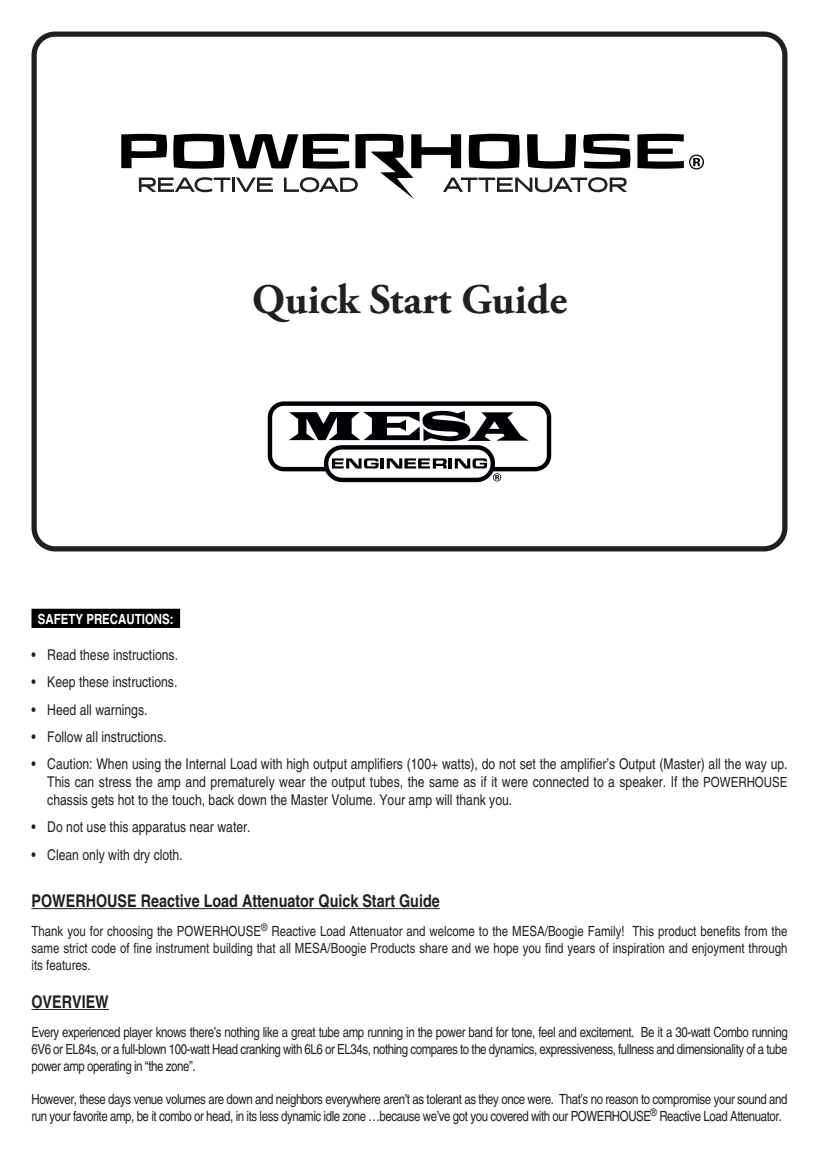
<style>
.page{position:relative;width:819px;height:1166px;background:#fff}
.page>*{position:absolute;margin:0;border:0;box-sizing:border-box;transform-origin:0 0}
.t1{font:700 42px "Adobe Garamond Pro";color:#231f20}
.t2{font:700 condensed 17.5px "Helvetica";color:#231f20}
.t3{font:condensed 14.88px/17.8px "Helvetica";color:#231f20;text-align:justify}
.t4{font:condensed 14px/16.8px "Helvetica";letter-spacing:-.03em;color:#231f20;text-align:justify}
.t5{font:700 condensed 14px "Helvetica";color:#fff}
.s1{font-size:14px}
</style>
<div class="page">
<div style="left:32px;top:608px;width:148px;height:20px;background:#000"></div>
<hr style="left:32px;top:908px;width:408px;height:1px;background:#231f20">
<hr style="left:32px;top:1009px;width:77px;height:1px;background:#231f20">
<div style="left:32px;top:32px;width:756px;height:519px;border:5px solid #231f20;border-radius:21px"></div>
<svg style="left:637px;top:134px;width:67px;height:35px"></svg>
<svg style="left:121px;top:133px;width:509px;height:66px"></svg>
<svg style="left:268px;top:401px;width:283px;height:81px"></svg>
<h1 class="t1" style="left:252px;top:275px;width:316px">Quick Start Guide</h1>
<p class="t5" style="left:38px;top:610px;width:137px">SAFETY PRECAUTIONS:</p>
<p class="t3" style="left:32px;top:646px;width:148px">• Read these instructions.</p>
<p class="t3" style="left:32px;top:673px;width:147px">• Keep these instructions.</p>
<p class="t3" style="left:32px;top:700px;width:118px">• Heed all warnings.</p>
<p class="t3" style="left:32px;top:727px;width:137px">• Follow all instructions.</p>
<p class="t3" style="left:47px;top:755px;width:742px;text-indent:-16px">• Caution: When using the Internal Load with high output amplifiers (100+ watts), do not set the amplifier’s Output (Master) all the way up.<br>This can stress the amp and prematurely wear the output tubes, the same as if it were connected to a speaker. If the <span class="s1">POWERHOUSE </span>chassis gets hot to the touch, back down the Master Volume. Your amp will thank you.</p>
<p class="t3" style="left:32px;top:818px;width:221px">• Do not use this apparatus near water.</p>
<p class="t3" style="left:32px;top:845px;width:153px">• Clean only with dry cloth.</p>
<p class="t2" style="left:32px;top:890px;width:410px">POWERHOUSE Reactive Load Attenuator Quick Start Guide</p>
<p class="t4" style="left:32px;top:923px;width:758px">Thank you for choosing the POWERHOUSE<sup>®</sup> Reactive Load Attenuator and welcome to the MESA/Boogie Family! This product benefits from the same strict code of fine instrument building that all MESA/Boogie Products share and we hope you find years of inspiration and enjoyment through its features.</p>
<p class="t2" style="left:32px;top:990px;width:79px">OVERVIEW</p>
<p class="t4" style="left:32px;top:1023px;width:758px">Every experienced player knows there’s nothing like a great tube amp running in the power band for tone, feel and excitement. Be it a 30-watt Combo running 6V6 or EL84s, or a full-blown 100-watt Head cranking with 6L6 or EL34s, nothing compares to the dynamics, expressiveness, fullness and dimensionality of a tube power amp operating in “the zone”.</p>
<p class="t4" style="left:32px;top:1091px;width:758px">However, these days venue volumes are down and neighbors everywhere aren’t as tolerant as they once were. That’s no reason to compromise your sound and run your favorite amp, be it combo or head, in its less dynamic idle zone …because we’ve got you covered with our POWERHOUSE<sup>®</sup> Reactive Load Attenuator.</p>
</div>
